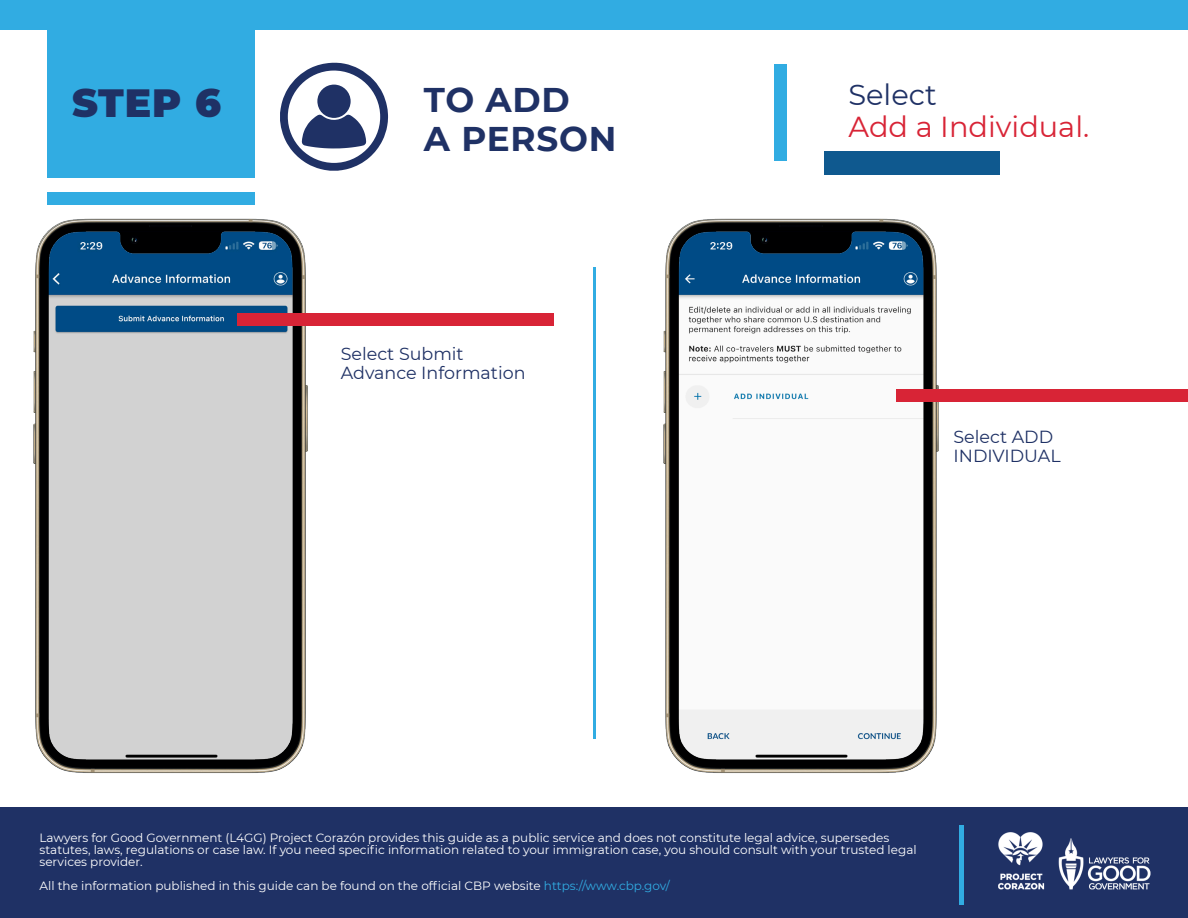
<style>
.page{position:relative;width:1188px;height:918px;background:#fff}
.page>*{position:absolute;margin:0;border:0;box-sizing:border-box;transform-origin:0 0}
.t1{font:900 39.3px "Montserrat";color:#1f3165}
.t2{font:700 34.2px/39px "Montserrat";letter-spacing:.02em;color:#1f3165}
.t3{font:28.8px "Montserrat";color:#d82436}
.t4{font:28.8px "Montserrat";color:#1f3165}
.t5{font:17.55px/19.5px "Montserrat";color:#1f3165}
.t6{font:12px/12px "Montserrat";color:#fff}
.s1{color:#31ace2}
</style>
<div class="page">
<div style="left:47px;top:23px;width:207px;height:155px;background:#31ace2"></div>
<div style="left:0;top:0;width:1188px;height:29px;background:#31ace2"></div>
<div style="left:0;top:807px;width:1188px;height:111px;background:#1f3165"></div>
<hr style="left:960px;top:825px;width:4px;height:79px;background:#31ace2">
<img style="left:962px;top:832px;width:189px;height:73px">
<img style="left:663px;top:218px;width:301px;height:555px">
<img style="left:33px;top:192px;width:301px;height:581px">
<div style="left:47px;top:192px;width:207px;height:12px;background:#31ace2"></div>
<div style="left:775px;top:64px;width:12px;height:97px;background:#31ace2"></div>
<hr style="left:593px;top:267px;width:2px;height:472px;background:#31ace2">
<div style="left:896px;top:390px;width:292px;height:12px;background:#d82436"></div>
<div style="left:237px;top:314px;width:316px;height:12px;background:#d82436"></div>
<svg style="left:280px;top:63px;width:108px;height:108px"></svg>
<div style="left:317px;top:84px;width:34px;height:34px;background:#1f3165;border-radius:50%"></div>
<div style="left:824px;top:152px;width:176px;height:23px;background:#0f598f"></div>
<h1 class="t1" style="left:72px;top:73px;width:151px">STEP 6</h1>
<h3 class="t4" style="left:848px;top:75px;width:90px">Select</h3>
<h3 class="t3" style="left:848px;top:107px;width:242px">Add a Individual.</h3>
<h2 class="t2" style="left:424px;top:79px;width:194px">TO ADD<br>A PERSON</h2>
<h3 class="t5" style="left:341px;top:343px;width:186px">Select Submit<br>Advance Information</h3>
<h3 class="t5" style="left:954px;top:426px;width:109px">Select ADD<br>INDIVIDUAL</h3>
<p class="t6" style="left:40px;top:831px;width:879px">Lawyers for Good Government (L4GG) Project Corazón provides this guide as a public service and does not constitute legal advice, supersedes statutes, laws, regulations or case law. If you need specific information related to your immigration case, you should consult with your trusted legal services provider.</p>
<p class="t6" style="left:40px;top:879px;width:632px">All the information published in this guide can be found on the official CBP website <span class="s1">https://www.cbp.gov/</span></p>
</div>
